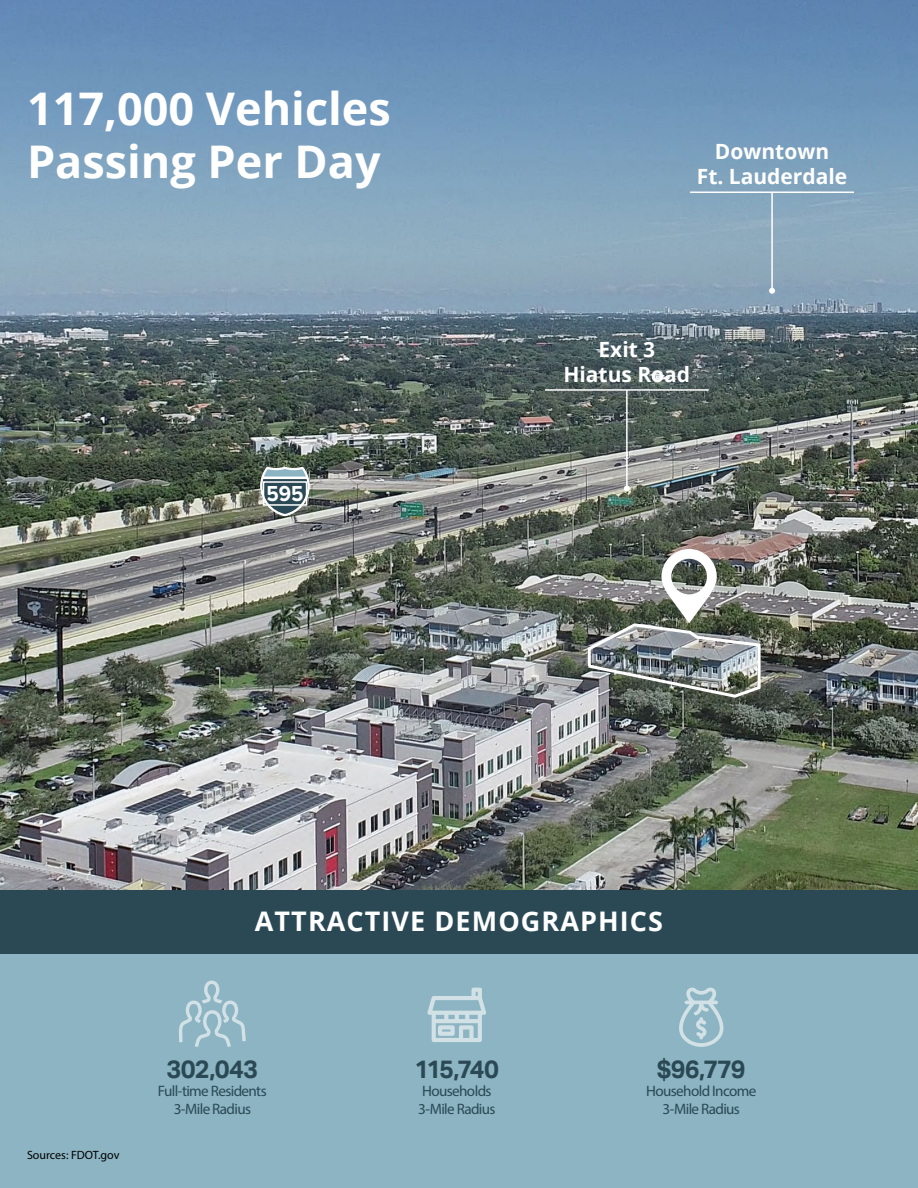
<style>
.page{position:relative;width:918px;height:1188px;background:#fff}
.page>*{position:absolute;margin:0;border:0;box-sizing:border-box;transform-origin:0 0}
.t1{font:700 45px/52.5px "Open Sans";color:#fff}
.t2{font:700 27px "Open Sans";letter-spacing:.04em;color:#fff}
.t3{font:700 25.2px "Aktiv Grotesk";letter-spacing:-.035em;color:#2a4954}
.t4{font:700 22.5px "Proxima Nova";color:#fff;scale:.9 1}
.t5{font:700 21px/25.2px "Open Sans";color:#fff;text-align:center}
.t6{font:15.15px/18.1px "Myriad Pro";letter-spacing:-.04em;color:#2a4954;text-align:center}
.t7{font:12px "Myriad Pro";color:#000}
</style>
<div class="page">
<img style="left:0;top:0;width:918px;height:890px">
<div style="left:0;top:947px;width:918px;height:241px;background:#8cb4c2"></div>
<div style="left:0;top:890px;width:918px;height:64px;background:#2a4954"></div>
<svg style="left:178px;top:981px;width:68px;height:66px"></svg>
<svg style="left:679px;top:987px;width:45px;height:60px"></svg>
<svg style="left:427px;top:988px;width:59px;height:54px"></svg>
<svg style="left:260px;top:466px;width:50px;height:51px;background:#6e8285"></svg>
<div style="left:263px;top:481px;width:44px;height:25px;border:2px solid #fff"></div>
<hr style="left:690px;top:191px;width:164px;height:2px;background:#fff">
<hr style="left:771px;top:192px;width:2px;height:99px;background:#fff">
<svg style="left:769px;top:288px;width:6px;height:6px"></svg>
<hr style="left:545px;top:389px;width:164px;height:2px;background:#fff">
<hr style="left:626px;top:390px;width:2px;height:98px;background:#fff">
<svg style="left:624px;top:485px;width:6px;height:6px"></svg>
<img style="left:585px;top:549px;width:177px;height:150px">
<h1 class="t1" style="left:27px;top:81px;width:365px">117,000 Vehicles<br>Passing Per Day</h1>
<h3 class="t4" style="left:267px;top:476px;width:43px">595</h3>
<h3 class="t5" style="left:697px;top:138px;width:152px">Downtown<br>Ft. Lauderdale</h3>
<h3 class="t5" style="left:563px;top:336px;width:128px">Exit 3<br>Hiatus Road</h3>
<h2 class="t2" style="left:255px;top:903px;width:410px">ATTRACTIVE DEMOGRAPHICS</h2>
<p class="t7" style="left:27px;top:1148px;width:94px">Sources: FDOT.gov</p>
<h3 class="t3" style="left:167px;top:1055px;width:93px">302,043</h3>
<p class="t6" style="left:158px;top:1082px;width:110px">Full-time Residents<br>3-Mile Radius</p>
<h3 class="t3" style="left:415px;top:1055px;width:86px">115,740</h3>
<p class="t6" style="left:418px;top:1082px;width:79px;text-align:left">Households<br>3-Mile Radius</p>
<h3 class="t3" style="left:657px;top:1055px;width:91px">$96,779</h3>
<p class="t6" style="left:646px;top:1082px;width:112px">Household Income<br>3-Mile Radius</p>
</div>
